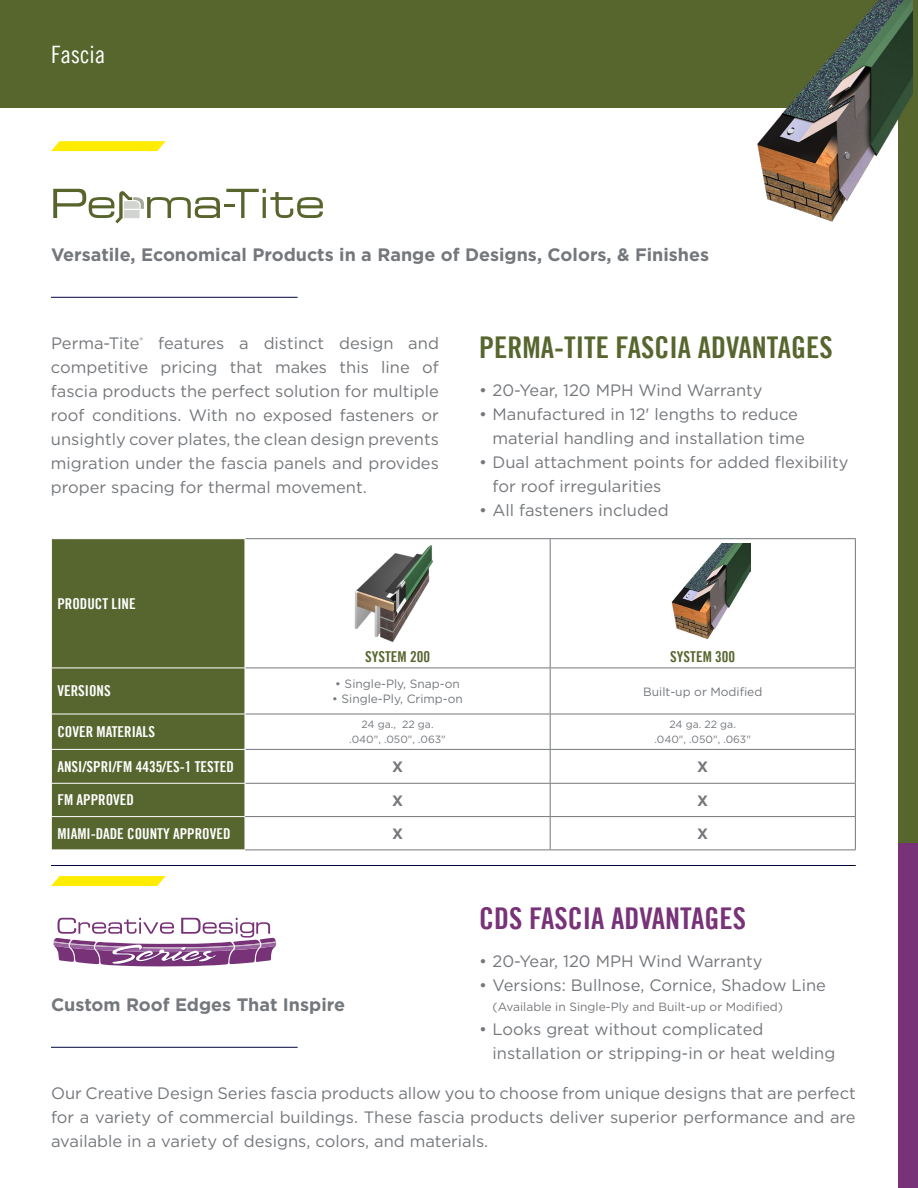
<style>
.page{position:relative;width:918px;height:1188px;background:#fff}
.page>*{position:absolute;margin:0;border:0;box-sizing:border-box;transform-origin:0 0}
.t1{font:30px "Trade Gothic LT Bold Cond Twenty";color:#57662f}
.t2{font:30px "Trade Gothic LT Bold Cond Twenty";color:#783278}
.t3{font:24px "Trade Gothic LT Cond Eighteen";color:#fff}
.t4{font:700 18px "Gotham";color:#74777b}
.t5{font:16.5px/24px "Gotham";color:#74777b}
.t6{font:15px "Trade Gothic LT Bold Cond Twenty";color:#fff}
.t7{font:15px "Trade Gothic LT Bold Cond Twenty";color:#57662f}
.t8{font:700 15px "Gotham";color:#74777b}
.t9{font:12px "Gotham";color:#74777b}
.t10{font:10.5px/15px "Gotham";color:#74777b;text-align:center}
</style>
<div class="page">
<svg style="left:53px;top:918px;width:224px;height:49px"></svg>
<svg style="left:51px;top:876px;width:115px;height:10px"></svg>
<div style="left:0;top:0;width:918px;height:108px;background:#57662d"></div>
<hr style="left:51px;top:1047px;width:247px;height:1px;background:#00053e">
<hr style="left:51px;top:865px;width:805px;height:1px;background:#00053e">
<div style="left:898px;top:596px;width:20px;height:592px;background:#783278"></div>
<svg style="left:51px;top:141px;width:115px;height:10px"></svg>
<hr style="left:51px;top:297px;width:247px;height:1px;background:#00053e">
<svg style="left:53px;top:189px;width:270px;height:34px"></svg>
<div style="left:52px;top:539px;width:193px;height:277px;background:#57662f"></div>
<svg style="left:246px;top:539px;width:609px;height:129px"></svg>
<div style="left:51px;top:817px;width:194px;height:33px;background:#57662f"></div>
<hr style="left:245px;top:538px;width:305px;height:1px;background:#74777b">
<hr style="left:550px;top:538px;width:306px;height:1px;background:#74777b">
<hr style="left:550px;top:539px;width:1px;height:129px;background:#74777b">
<hr style="left:855px;top:539px;width:1px;height:129px;background:#74777b">
<hr style="left:245px;top:668px;width:305px;height:1px;background:#74777b">
<hr style="left:550px;top:668px;width:306px;height:1px;background:#74777b">
<hr style="left:550px;top:668px;width:1px;height:46px;background:#74777b">
<hr style="left:855px;top:668px;width:1px;height:46px;background:#74777b">
<hr style="left:245px;top:714px;width:305px;height:1px;background:#74777b">
<hr style="left:550px;top:714px;width:306px;height:1px;background:#74777b">
<hr style="left:550px;top:714px;width:1px;height:35px;background:#74777b">
<hr style="left:855px;top:714px;width:1px;height:35px;background:#74777b">
<hr style="left:245px;top:749px;width:305px;height:1px;background:#74777b">
<hr style="left:550px;top:749px;width:306px;height:1px;background:#74777b">
<hr style="left:550px;top:750px;width:1px;height:33px;background:#74777b">
<hr style="left:855px;top:750px;width:1px;height:33px;background:#74777b">
<hr style="left:245px;top:783px;width:305px;height:1px;background:#74777b">
<hr style="left:550px;top:783px;width:306px;height:1px;background:#74777b">
<hr style="left:550px;top:784px;width:1px;height:32px;background:#74777b">
<hr style="left:855px;top:784px;width:1px;height:32px;background:#74777b">
<hr style="left:245px;top:816px;width:305px;height:1px;background:#74777b">
<hr style="left:550px;top:816px;width:306px;height:1px;background:#74777b">
<hr style="left:550px;top:817px;width:1px;height:33px;background:#74777b">
<hr style="left:855px;top:817px;width:1px;height:33px;background:#74777b">
<hr style="left:245px;top:850px;width:305px;height:1px;background:#74777b">
<hr style="left:550px;top:850px;width:306px;height:1px;background:#74777b">
<hr style="left:51px;top:817px;width:1px;height:33px;background:#fff">
<hr style="left:245px;top:714px;width:1px;height:35px;background:#fff">
<hr style="left:51px;top:783px;width:194px;height:1px;background:#fff">
<hr style="left:51px;top:668px;width:194px;height:1px;background:#fff">
<hr style="left:245px;top:668px;width:1px;height:46px;background:#fff">
<hr style="left:51px;top:714px;width:194px;height:1px;background:#fff">
<hr style="left:51px;top:749px;width:194px;height:1px;background:#fff">
<img style="left:672px;top:544px;width:79px;height:94px">
<div style="left:898px;top:0;width:20px;height:843px;background:#57662d"></div>
<img style="left:757px;top:0;width:155px;height:222px">
<img style="left:327px;top:544px;width:145px;height:99px">
<h2 class="t3" style="left:51px;top:40px;width:56px">Fascia</h2>
<p class="t4" style="left:51px;top:242px;width:660px">Versatile, Economical Products in a Range of Designs, Colors, &amp; Finishes</p>
<p class="t5" style="left:51px;top:331px;width:389px;text-align:justify">Perma-Tite<sup>®</sup> features a distinct design and competitive pricing that makes this line of fascia products the perfect solution for multiple roof conditions. With no exposed fasteners or unsightly cover plates, the clean design prevents migration under the fascia panels and provides proper spacing for thermal movement.</p>
<p class="t6" style="left:57px;top:594px;width:80px">PRODUCT LINE</p>
<h1 class="t1" style="left:479px;top:329px;width:355px">PERMA-TITE FASCIA ADVANTAGES</h1>
<p class="t5" style="left:479px;top:378px;width:285px">• 20-Year, 120 MPH Wind Warranty</p>
<p class="t5" style="left:493px;top:402px;width:314px;text-indent:-13px">• Manufactured in 12' lengths to reduce material handling and installation time</p>
<p class="t5" style="left:493px;top:450px;width:358px;text-indent:-13px">• Dual attachment points for added flexibility for roof irregularities</p>
<p class="t5" style="left:479px;top:498px;width:191px">• All fasteners included</p>
<p class="t6" style="left:57px;top:682px;width:55px">VERSIONS</p>
<p class="t7" style="left:365px;top:647px;width:66px">SYSTEM 200</p>
<p class="t7" style="left:670px;top:647px;width:66px">SYSTEM 300</p>
<p class="t9" style="left:335px;top:676px;width:126px">• Single-Ply, Snap-on</p>
<p class="t9" style="left:332px;top:691px;width:132px">• Single-Ply, Crimp-on</p>
<p class="t9" style="left:643px;top:684px;width:121px">Built-up or Modified</p>
<p class="t6" style="left:57px;top:723px;width:99px">COVER MATERIALS</p>
<p class="t10" style="left:349px;top:717px;width:98px">24 ga., 22 ga. .040", .050", .063"</p>
<p class="t10" style="left:655px;top:717px;width:98px">24 ga. 22 ga. .040", .050", .063"</p>
<p class="t6" style="left:57px;top:757px;width:178px">ANSI/SPRI/FM 4435/ES-1 TESTED</p>
<p class="t8" style="left:392px;top:757px;width:12px">X</p>
<p class="t8" style="left:697px;top:757px;width:12px">X</p>
<p class="t6" style="left:57px;top:791px;width:78px">FM APPROVED</p>
<p class="t8" style="left:392px;top:791px;width:12px">X</p>
<p class="t8" style="left:697px;top:791px;width:12px">X</p>
<p class="t6" style="left:57px;top:824px;width:175px">MIAMI-DADE COUNTY APPROVED</p>
<p class="t8" style="left:392px;top:824px;width:12px">X</p>
<p class="t8" style="left:697px;top:824px;width:12px">X</p>
<p class="t4" style="left:51px;top:992px;width:296px">Custom Roof Edges That Inspire</p>
<h1 class="t2" style="left:479px;top:900px;width:269px">CDS FASCIA ADVANTAGES</h1>
<p class="t5" style="left:479px;top:949px;width:285px">• 20-Year, 120 MPH Wind Warranty</p>
<p class="t5" style="left:479px;top:973px;width:349px">• Versions: Bullnose, Cornice, Shadow Line</p>
<p class="t9" style="left:493px;top:999px;width:292px">(Available in Single-Ply and Built-up or Modified)</p>
<p class="t5" style="left:493px;top:1017px;width:344px;text-indent:-13px">• Looks great without complicated installation or stripping-in or heat welding</p>
<p class="t5" style="left:51px;top:1081px;width:806px;text-align:justify">Our Creative Design Series fascia products allow you to choose from unique designs that are perfect for a variety of commercial buildings. These fascia products deliver superior performance and are available in a variety of designs, colors, and materials.</p>
</div>
